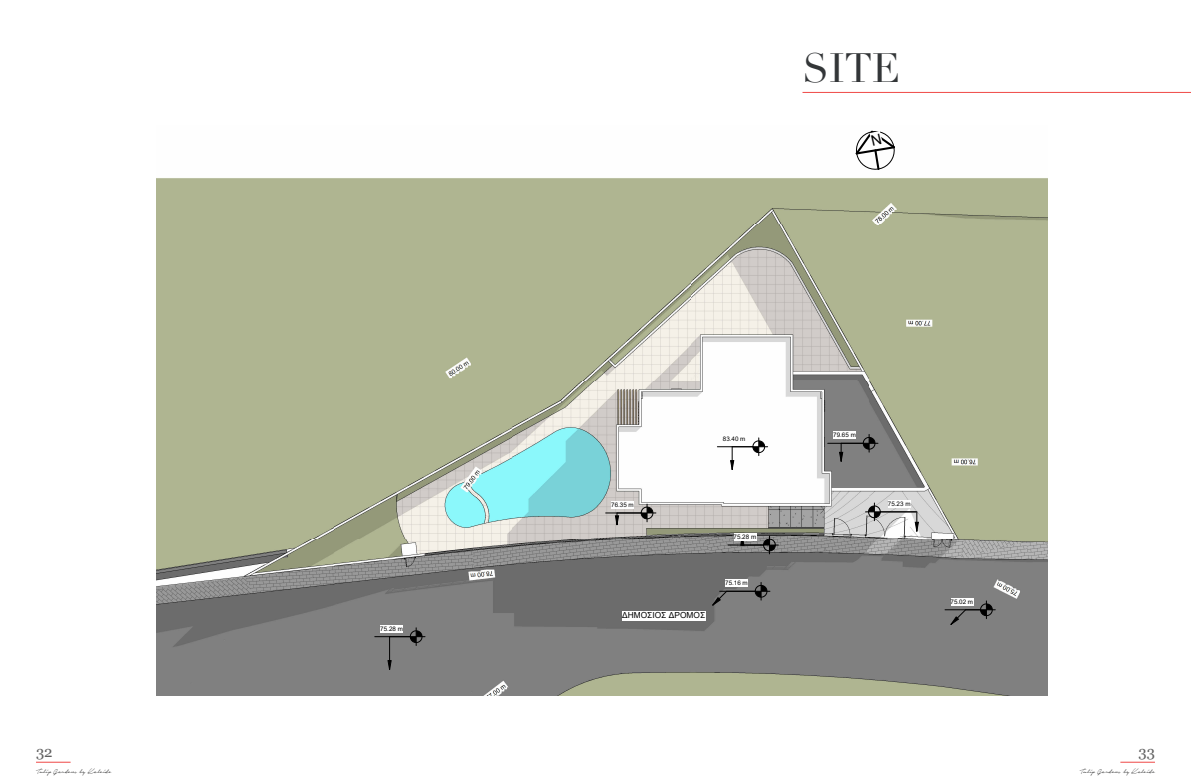
<style>
.page{position:relative;width:1191px;height:780px;background:#fff}
.page>*{position:absolute;margin:0;border:0;box-sizing:border-box;transform-origin:0 0}
.t1{font:40px "Didot";color:#333638}
.t2{font:15px "Georgia";color:#606060}
.t3{font:8.3px "Arial";color:#000}
.t4{font:8px "Notera Personal Use Only";color:#000001}
.t5{font:6.3px "Arial";color:#000}
</style>
<div class="page">
<img style="left:157px;top:178px;width:890px;height:517px">
<hr style="left:945px;top:609px;width:50px;height:1px;background:#000">
<svg style="left:950px;top:601px;width:42px;height:23px"></svg>
<div style="left:950px;top:598px;width:23px;height:7px;background:#fff"></div>
<hr style="left:719px;top:591px;width:51px;height:1px;background:#000">
<svg style="left:712px;top:582px;width:55px;height:23px"></svg>
<div style="left:725px;top:579px;width:23px;height:7px;background:#fff"></div>
<hr style="left:375px;top:636px;width:50px;height:1px;background:#000">
<svg style="left:388px;top:660px;width:3px;height:9px"></svg>
<svg style="left:389px;top:627px;width:33px;height:18px"></svg>
<hr style="left:389px;top:636px;width:1px;height:33px;background:#000">
<div style="left:380px;top:625px;width:23px;height:7px;background:#fff"></div>
<hr style="left:728px;top:545px;width:50px;height:1px;background:#000">
<svg style="left:740px;top:536px;width:35px;height:18px"></svg>
<div style="left:733px;top:533px;width:23px;height:7px;background:#fff"></div>
<hr style="left:717px;top:446px;width:50px;height:1px;background:#000">
<svg style="left:730px;top:438px;width:35px;height:32px"></svg>
<div style="left:723px;top:435px;width:23px;height:7px;background:#fff"></div>
<hr style="left:605px;top:512px;width:51px;height:1px;background:#000">
<svg style="left:615px;top:504px;width:38px;height:21px"></svg>
<div style="left:611px;top:501px;width:23px;height:7px;background:#fff"></div>
<hr style="left:827px;top:443px;width:51px;height:1px;background:#000">
<svg style="left:839px;top:434px;width:36px;height:27px"></svg>
<div style="left:833px;top:431px;width:23px;height:7px;background:#fff"></div>
<hr style="left:865px;top:511px;width:50px;height:1px;background:#000">
<svg style="left:868px;top:503px;width:12px;height:17px"></svg>
<hr style="left:880px;top:511px;width:36px;height:1px;background:#000">
<svg style="left:915px;top:512px;width:3px;height:19px"></svg>
<div style="left:888px;top:500px;width:22px;height:7px;background:#fff"></div>
<div style="left:622px;top:610px;width:44px;height:10px;background:#fff"></div>
<svg style="left:666px;top:610px;width:3px;height:10px"></svg>
<div style="left:669px;top:610px;width:36px;height:10px;background:#fff"></div>
<hr style="left:36px;top:762px;width:35px;height:1px;background:#ef4846">
<hr style="left:1120px;top:762px;width:35px;height:1px;background:#ef4846">
<hr style="left:802px;top:92px;width:389px;height:1px;background:#ef4846">
<svg style="left:855px;top:130px;width:40px;height:40px"></svg>
<p class="t5" style="left:380px;top:624px;width:24px">75.28 m</p>
<p class="t1" style="left:802px;top:44px;width:99px">SITE</p>
<p class="t5" style="left:723px;top:434px;width:24px">83.40 m</p>
<p class="t5" style="left:611px;top:500px;width:24px">76.35 m</p>
<p class="t3" style="left:622px;top:609px;width:84px">ΔΗΜΟΣΙΟΣ ΔΡΟΜΟΣ</p>
<p class="t5" style="left:733px;top:532px;width:24px">75.28 m</p>
<p class="t5" style="left:725px;top:578px;width:24px">75.16 m</p>
<p class="t5" style="left:833px;top:431px;width:24px">79.65 m</p>
<p class="t5" style="left:888px;top:499px;width:24px">75.23 m</p>
<p class="t5" style="left:950px;top:597px;width:24px">75.02 m</p>
<h2 class="t2" style="left:36px;top:742px;width:18px">32</h2>
<h2 class="t2" style="left:1138px;top:742px;width:18px">33</h2>
<p class="t4" style="left:36px;top:767px;width:77px">Tulip Gardens by Kaleide</p>
<p class="t4" style="left:1079px;top:767px;width:77px">Tulip Gardens by Kaleide</p>
</div>
